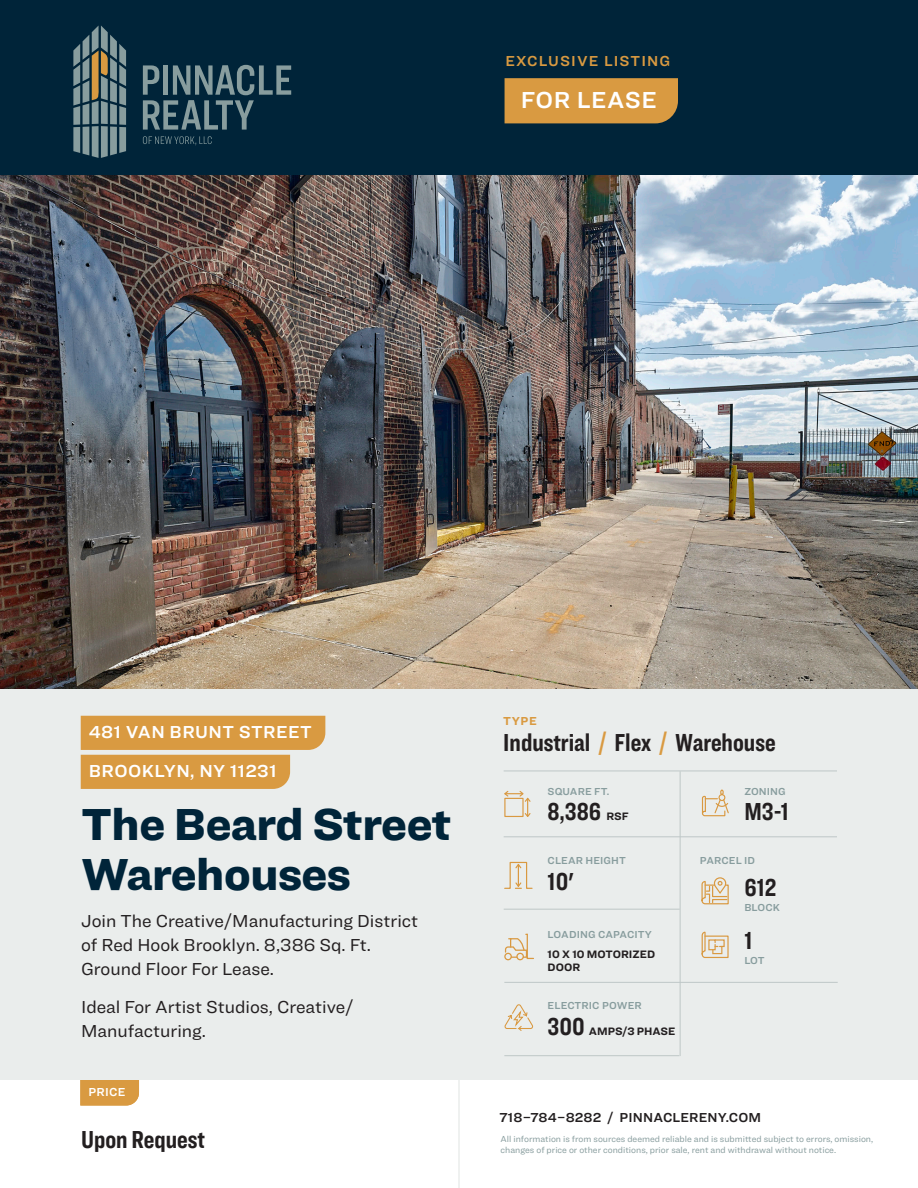
<style>
.page{position:relative;width:918px;height:1188px;background:#fff}
.page>*{position:absolute;margin:0;border:0;box-sizing:border-box;transform-origin:0 0}
.t1{font:900 46.5px/49.5px "Ringside";letter-spacing:-.01em;color:#002439}
.Stats{font:700 25.5px "Ringside Compressed";color:#231f20}
.Listing_Type{font:600 24px "Ringside";letter-spacing:.025em;color:#fff}
.bullets{font:18px/24px "Ringside";color:#231f20}
.t2{font:600 18px "Ringside";letter-spacing:.025em;color:#fff}
.t3{font:600 15px "Ringside";letter-spacing:.075em;color:#d99a41}
.t4{font:600 13.5px "Ringside";letter-spacing:.01em;color:#231f20}
.t5{font:600 12px "Ringside";letter-spacing:.025em;color:#fff}
.t6{font:700 12px "Ringside";color:#d99a41}
.t7{font:700 11.25px/13.5px "Ringside";color:#231f20}
.t8{font:600 10.5px "Ringside";letter-spacing:.01em;color:#889d9e}
.t9{font:9px/11.2px "Ringside";color:#889d9e}
.s1{color:#d99a41}
</style>
<div class="page">
<div style="left:0;top:0;width:918px;height:176px;background:#002439"></div>
<hr style="left:458px;top:1080px;width:2px;height:108px;background:#eaedec">
<div style="left:0;top:688px;width:918px;height:392px;background:#eaedec"></div>
<svg style="left:143px;top:136px;width:69px;height:9px"></svg>
<svg style="left:143px;top:65px;width:148px;height:65px"></svg>
<svg style="left:73px;top:26px;width:53px;height:132px"></svg>
<svg style="left:80px;top:1080px;width:59px;height:26px;background:#da9d47"></svg>
<svg style="left:81px;top:716px;width:244px;height:73px;background:#dba558"></svg>
<svg style="left:701px;top:789px;width:28px;height:28px"></svg>
<svg style="left:504px;top:791px;width:27px;height:26px"></svg>
<svg style="left:504px;top:862px;width:29px;height:27px"></svg>
<svg style="left:701px;top:877px;width:28px;height:27px"></svg>
<svg style="left:504px;top:934px;width:30px;height:26px"></svg>
<svg style="left:505px;top:1004px;width:28px;height:27px"></svg>
<hr style="left:504px;top:771px;width:333px;height:1px;background:#bec7c7">
<hr style="left:504px;top:836px;width:333px;height:1px;background:#bec7c7">
<hr style="left:504px;top:982px;width:334px;height:1px;background:#bec7c7">
<hr style="left:504px;top:909px;width:176px;height:1px;background:#bec7c7">
<svg style="left:702px;top:932px;width:27px;height:26px"></svg>
<hr style="left:680px;top:771px;width:1px;height:285px;background:#bec7c7">
<hr style="left:504px;top:1055px;width:175px;height:1px;background:#bec7c7">
<div style="left:505px;top:78px;width:173px;height:45px;background:#d99a41"></div>
<img style="left:0;top:176px;width:918px;height:512px">
<h3 class="t3" style="left:505px;top:50px;width:166px">EXCLUSIVE LISTING</h3>
<p class="Listing_Type" style="left:521px;top:82px;width:137px">FOR LEASE</p>
<p class="t2" style="left:89px;top:719px;width:225px">481 VAN BRUNT STREET</p>
<p class="t2" style="left:89px;top:758px;width:189px">BROOKLYN, NY 11231</p>
<p class="t1" style="left:81px;top:798px;width:372px">The Beard Street<br>Warehouses</p>
<p class="bullets" style="left:81px;top:909px;width:339px">Join The Creative/Manufacturing District of Red Hook Brooklyn. 8,386 Sq. Ft.<br>Ground Floor For Lease.</p>
<p class="bullets" style="left:81px;top:994px;width:274px">Ideal For Artist Studios, Creative/<br>Manufacturing.</p>
<p class="t5" style="left:88px;top:1083px;width:39px">PRICE</p>
<p class="Stats" style="left:81px;top:1122px;width:126px">Upon Request</p>
<p class="t6" style="left:503px;top:712px;width:35px">TYPE</p>
<p class="Stats" style="left:503px;top:724px;width:274px">Industrial <span class="s1">/</span> Flex <span class="s1">/</span> Warehouse</p>
<p class="t8" style="left:548px;top:783px;width:63px">SQUARE FT.</p>
<p class="Stats" style="left:548px;top:794px;width:55px">8,386</p>
<p class="t7" style="left:607px;top:809px;width:24px">RSF</p>
<p class="t8" style="left:548px;top:853px;width:80px">CLEAR HEIGHT</p>
<p class="Stats" style="left:548px;top:864px;width:28px">10'</p>
<p class="t8" style="left:548px;top:926px;width:106px">LOADING CAPACITY</p>
<p class="t7" style="left:548px;top:947px;width:109px">10 X 10 MOTORIZED<br>DOOR</p>
<p class="t8" style="left:548px;top:998px;width:96px">ELECTRIC POWER</p>
<p class="Stats" style="left:548px;top:1008px;width:39px">300</p>
<p class="t7" style="left:589px;top:1024px;width:88px">AMPS/3 PHASE</p>
<p class="t8" style="left:744px;top:783px;width:43px">ZONING</p>
<p class="Stats" style="left:744px;top:794px;width:46px">M3-1</p>
<p class="t8" style="left:700px;top:853px;width:57px">PARCEL ID</p>
<p class="Stats" style="left:744px;top:870px;width:33px">612</p>
<p class="t8" style="left:744px;top:900px;width:37px">BLOCK</p>
<p class="Stats" style="left:744px;top:923px;width:10px">1</p>
<p class="t8" style="left:744px;top:952px;width:22px">LOT</p>
<h3 class="t4" style="left:500px;top:1108px;width:263px">718–784–8282 / PINNACLERENY.COM</h3>
<p class="t9" style="left:501px;top:1133px;width:374px">All information is from sources deemed reliable and is submitted subject to errors, omission, changes of price or other conditions, prior sale, rent and withdrawal without notice.</p>
</div>
